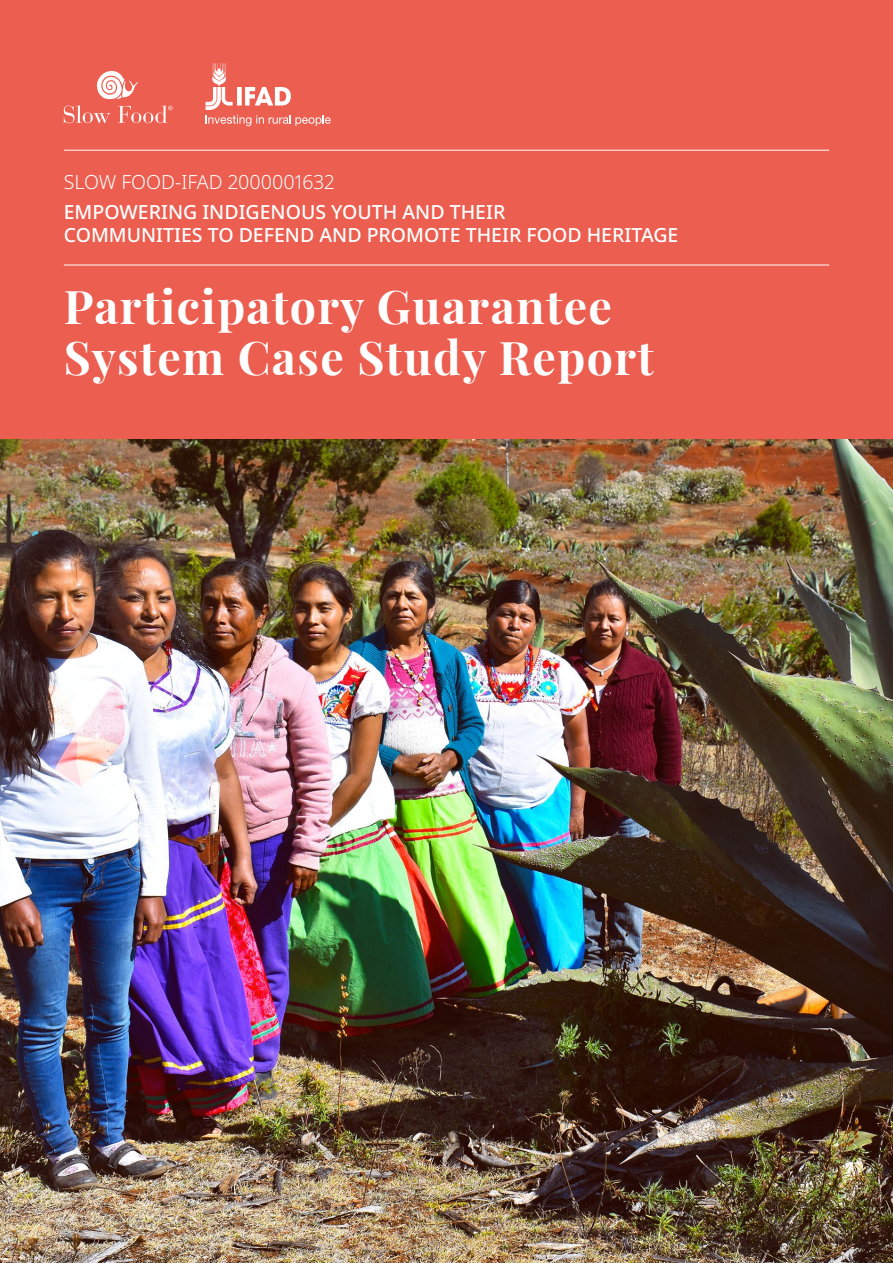
<style>
.page{position:relative;width:893px;height:1263px;background:#fff}
.page>*{position:absolute;margin:0;border:0;box-sizing:border-box;transform-origin:0 0}
.t1{font:700 46.5px/51px "Playfair Display";letter-spacing:.03em;color:#fff}
.t2{font:500 19.5px/23.4px "Noto Sans";color:#fff}
.t3{font:300 19.5px "Noto Sans";color:#fff}
</style>
<div class="page">
<img style="left:0;top:439px;width:893px;height:824px">
<div style="left:0;top:0;width:893px;height:439px;background:#eb5e50"></div>
<hr style="left:64px;top:265px;width:765px;height:1px;background:#fff">
<hr style="left:64px;top:150px;width:765px;height:1px;background:#fff">
<svg style="left:97px;top:71px;width:41px;height:28px"></svg>
<svg style="left:64px;top:105px;width:47px;height:18px"></svg>
<svg style="left:118px;top:105px;width:55px;height:18px"></svg>
<svg style="left:205px;top:63px;width:126px;height:63px"></svg>
<p class="t3" style="left:64px;top:168px;width:273px">SLOW FOOD-IFAD 2000001632</p>
<p class="t2" style="left:64px;top:201px;width:616px">EMPOWERING INDIGENOUS YOUTH AND THEIR<br>COMMUNITIES TO DEFEND AND PROMOTE THEIR FOOD HERITAGE</p>
<h1 class="t1" style="left:64px;top:277px;width:591px">Participatory Guarantee<br>System Case Study Report</h1>
</div>
